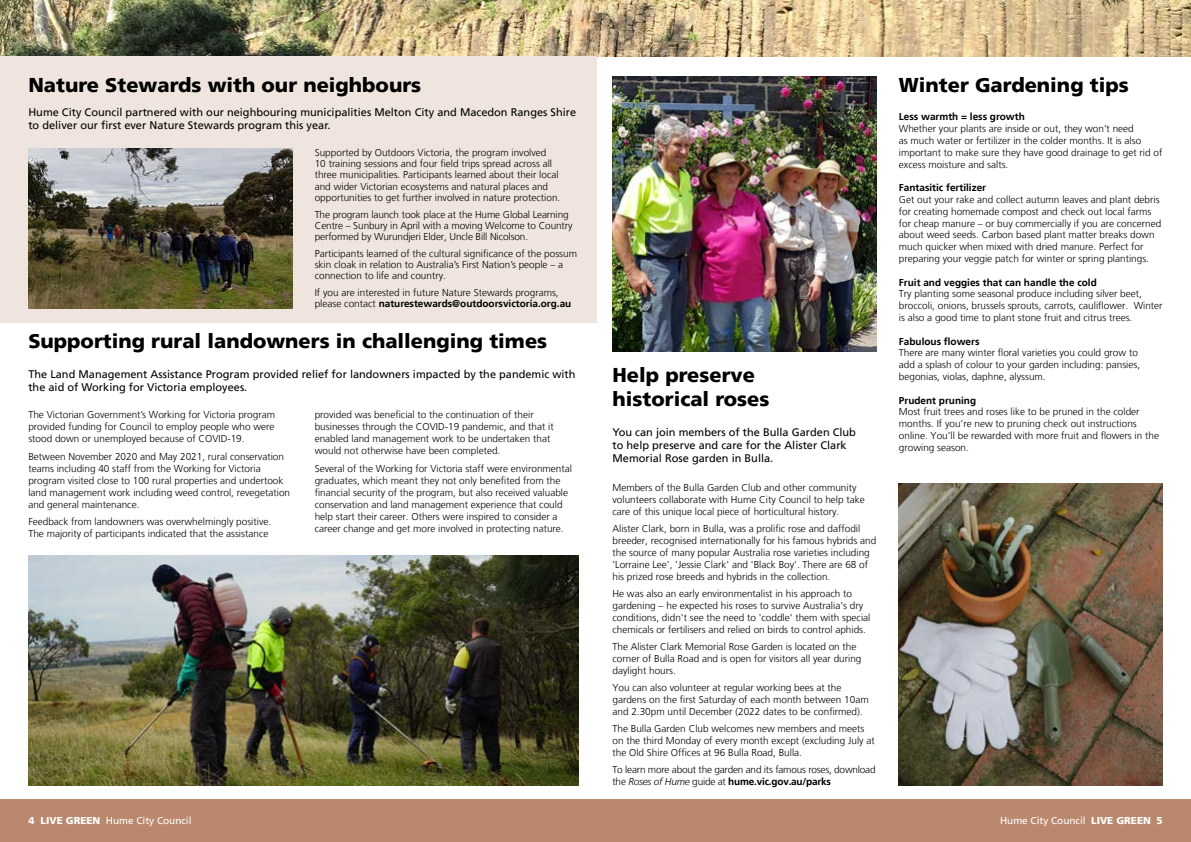
<style>
.page{position:relative;width:1191px;height:842px;background:#fff}
.page>*{position:absolute;margin:0;border:0;box-sizing:border-box;transform-origin:0 0}
.t1{font:900 20px/24px "Frutiger LT";color:#000}
.t2{font:11px/13.2px "Frutiger LT";color:#000}
.t3{font:300 10px/11.8px "Frutiger LT";color:#000}
.t4{font:700 10px "Frutiger LT";color:#000}
.t5{font:300 10px/11.8px "Frutiger LT";letter-spacing:-.02em;color:#000}
.t6{font:10px "Frutiger LT";color:#fff}
.s1{font-weight:700}
.s2{font-style:italic}
.s3{font-weight:900}
</style>
<div class="page">
<img style="left:0;top:0;width:1191px;height:57px">
<div style="left:0;top:799px;width:1191px;height:43px;background:#ba886d"></div>
<div style="left:0;top:57px;width:596px;height:266px;background:#efe5de"></div>
<img style="left:28px;top:556px;width:550px;height:229px">
<img style="left:612px;top:77px;width:264px;height:274px">
<img style="left:28px;top:148px;width:264px;height:161px">
<img style="left:899px;top:484px;width:263px;height:301px">
<h1 class="t1" style="left:28px;top:72px;width:394px">Nature Stewards with our neighbours</h1>
<p class="t2" style="left:28px;top:106px;width:549px">Hume City Council partnered with our neighbouring municipalities Melton City and Macedon Ranges Shire to deliver our first ever Nature Stewards program this year.</p>
<p class="t3" style="left:315px;top:147px;width:247px;line-height:11.2px">Supported by Outdoors Victoria, the program involved<br>10 training sessions and four field trips spread across all three municipalities. Participants learned about their local and wider Victorian ecosystems and natural places and opportunities to get further involved in nature protection.</p>
<p class="t3" style="left:315px;top:209px;width:259px;line-height:11.2px">The program launch took place at the Hume Global Learning<br>Centre – Sunbury in April with a moving Welcome to Country performed by Wurundjeri Elder, Uncle Bill Nicolson.</p>
<p class="t3" style="left:315px;top:248px;width:264px;line-height:11.2px">Participants learned of the cultural significance of the possum skin cloak in relation to Australia’s First Nation’s people – a connection to life and country.</p>
<p class="t3" style="left:315px;top:287px;width:258px;line-height:11.2px">If you are interested in future Nature Stewards programs, please contact <span class="s1">naturestewards@outdoorsvictoria.org.au</span></p>
<h1 class="t1" style="left:28px;top:329px;width:520px">Supporting rural landowners in challenging times</h1>
<p class="t2" style="left:28px;top:368px;width:549px">The Land Management Assistance Program provided relief for landowners impacted by the pandemic with the aid of Working for Victoria employees.</p>
<p class="t3" style="left:28px;top:409px;width:248px;text-align:justify">The Victorian Government’s Working for Victoria program provided funding for Council to employ people who were stood down or unemployed because of COVID-19.</p>
<p class="t3" style="left:28px;top:450px;width:263px">Between November 2020 and May 2021, rural conservation teams including 40 staff from the Working for Victoria program visited close to 100 rural properties and undertook land management work including weed control, revegetation and general maintenance.</p>
<p class="t3" style="left:28px;top:516px;width:244px">Feedback from landowners was overwhelmingly positive.<br>The majority of participants indicated that the assistance</p>
<p class="t3" style="left:315px;top:409px;width:240px">provided was beneficial to the continuation of their businesses through the COVID-19 pandemic, and that it enabled land management work to be undertaken that would not otherwise have been completed.</p>
<p class="t3" style="left:315px;top:462px;width:259px">Several of the Working for Victoria staff were environmental graduates, which meant they not only benefited from the financial security of the program, but also received valuable conservation and land management experience that could help start their career. Others were inspired to consider a career change and get more involved in protecting nature.</p>
<h1 class="t1" style="left:612px;top:362px;width:158px">Help preserve historical roses</h1>
<p class="t2" style="left:612px;top:425px;width:245px">You can join members of the Bulla Garden Club to help preserve and care for the Alister Clark<br>Memorial Rose garden in Bulla.</p>
<p class="t3" style="left:612px;top:482px;width:254px">Members of the Bulla Garden Club and other community volunteers collaborate with Hume City Council to help take care of this unique local piece of horticultural history.</p>
<p class="t3" style="left:612px;top:523px;width:265px">Alister Clark, born in Bulla, was a prolific rose and daffodil breeder, recognised internationally for his famous hybrids and the source of many popular Australia rose varieties including 'Lorraine Lee', 'Jessie Clark' and 'Black Boy'. There are 68 of his prized rose breeds and hybrids in the collection.</p>
<p class="t3" style="left:612px;top:588px;width:259px">He was also an early environmentalist in his approach to gardening – he expected his roses to survive Australia's dry conditions, didn't see the need to 'coddle' them with special chemicals or fertilisers and relied on birds to control aphids.</p>
<p class="t3" style="left:612px;top:641px;width:250px">The Alister Clark Memorial Rose Garden is located on the corner of Bulla Road and is open for visitors all year during daylight hours.</p>
<p class="t3" style="left:612px;top:682px;width:258px">You can also volunteer at regular working bees at the gardens on the first Saturday of each month between 10am and 2.30pm until December (2022 dates to be confirmed).</p>
<p class="t3" style="left:612px;top:723px;width:264px">The Bulla Garden Club welcomes new members and meets on the third Monday of every month except (excluding July at the Old Shire Offices at 96 Bulla Road, Bulla.</p>
<p class="t5" style="left:612px;top:764px;width:265px">To learn more about the garden and its famous roses, download the <span class="s2">Roses of Hume</span> guide at <span class="s1">hume.vic.gov.au/parks</span></p>
<h1 class="t1" style="left:899px;top:72px;width:231px">Winter Gardening tips</h1>
<p class="t4" style="left:899px;top:111px;width:127px">Less warmth = less growth</p>
<p class="t3" style="left:899px;top:123px;width:265px">Whether your plants are inside or out, they won’t need<br>as much water or fertilizer in the colder months. It is also important to make sure they have good drainage to get rid of excess moisture and salts.</p>
<p class="t4" style="left:899px;top:182px;width:89px">Fantasitic fertilizer</p>
<p class="t3" style="left:899px;top:194px;width:264px">Get out your rake and collect autumn leaves and plant debris for creating homemade compost and check out local farms for cheap manure – or buy commercially if you are concerned about weed seeds. Carbon based plant matter breaks down much quicker when mixed with dried manure. Perfect for preparing your veggie patch for winter or spring plantings.</p>
<p class="t4" style="left:899px;top:276px;width:199px">Fruit and veggies that can handle the cold</p>
<p class="t3" style="left:899px;top:288px;width:265px">Try planting some seasonal produce including silver beet, broccoli, onions, brussels sprouts, carrots, cauliflower. Winter is also a good time to plant stone fruit and citrus trees.</p>
<p class="t4" style="left:899px;top:335px;width:82px">Fabulous flowers</p>
<p class="t3" style="left:899px;top:347px;width:243px">There are many winter floral varieties you could grow to add a splash of colour to your garden including: pansies, begonias, violas, daphne, alyssum.</p>
<p class="t4" style="left:899px;top:394px;width:79px">Prudent pruning</p>
<p class="t3" style="left:899px;top:406px;width:262px">Most fruit trees and roses like to be pruned in the colder months. If you’re new to pruning check out instructions online. You’ll be rewarded with more fruit and flowers in the growing season.</p>
<p class="t6" style="left:28px;top:815px;width:165px"><span class="s3">4 LIVE GREEN</span> Hume City Council</p>
<p class="t6" style="left:1000px;top:815px;width:164px">Hume City Council <span class="s3">LIVE GREEN 5</span></p>
</div>
